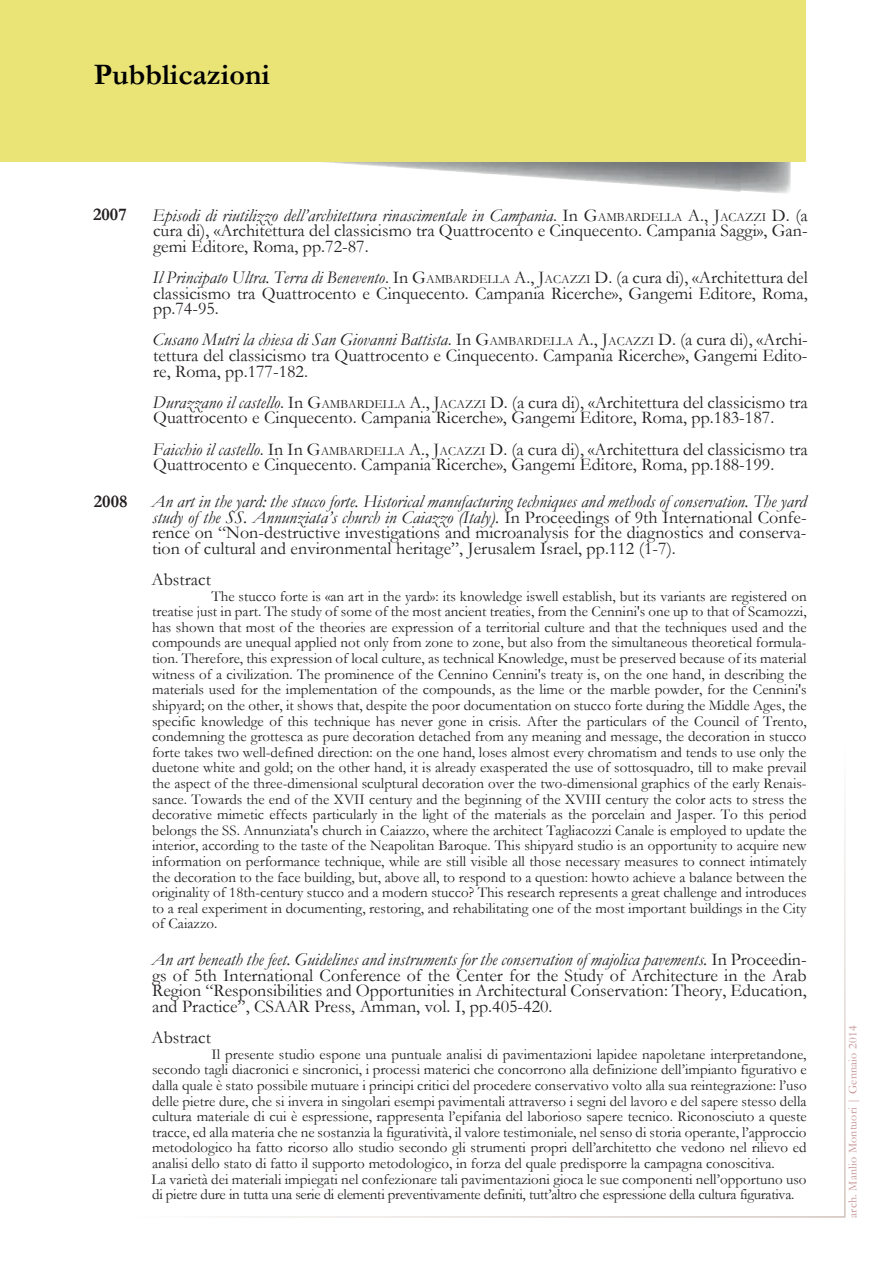
<style>
.page{position:relative;width:893px;height:1263px;background:#fff}
.page>*{position:absolute;margin:0;border:0;box-sizing:border-box;transform-origin:0 0}
.t1{font:700 30px "Garamond";color:#000}
.t2{font:18px/15.6px "Garamond";color:#231f20;text-align:justify}
.t3{font:700 18px "Garamond";color:#231f20}
.t4{font:15px/15.6px "Garamond";color:#231f20;text-align:justify}
.t5{font:12px "Garamond";letter-spacing:.02em;color:#c49192}
.s1{font-style:italic}
.s2{font-size:12.6px}
</style>
<div class="page">
<svg style="left:0;top:0;width:806px;height:194px;background:#e8e388"></svg>
<svg style="left:221px;top:796px;width:625px;height:422px"></svg>
<h1 class="t1" style="left:94px;top:57px;width:178px">Pubblicazioni</h1>
<p class="t3" style="left:93px;top:204px;width:35px">2007</p>
<p class="t2" style="left:153px;top:207px;width:657px"><span class="s1">Episodi di riutilizzo dell’architettura rinascimentale in Campania</span>. In G<span class="s2">AMBARDELLA</span> A., J<span class="s2">ACAZZI</span> D. (a cura di), «Architettura del classicismo tra Quattrocento e Cinquecento. Campania Saggi», Gan&shy;gemi Editore, Roma, pp.72-87.</p>
<p class="t2" style="left:153px;top:269px;width:657px"><span class="s1">Il Principato Ultra. Terra di Benevento</span>. In G<span class="s2">AMBARDELLA</span> A., J<span class="s2">ACAZZI</span> D. (a cura di), «Architettura del classicismo tra Quattrocento e Cinquecento. Campania Ricerche», Gangemi Editore, Roma, pp.74-95.</p>
<p class="t2" style="left:153px;top:332px;width:657px"><span class="s1">Cusano Mutri la chiesa di San Giovanni Battista</span>. In G<span class="s2">AMBARDELLA</span> A., J<span class="s2">ACAZZI</span> D. (a cura di), «Archi&shy;tettura del classicismo tra Quattrocento e Cinquecento. Campania Ricerche», Gangemi Edito&shy;re, Roma, pp.177-182.</p>
<p class="t2" style="left:153px;top:394px;width:657px"><span class="s1">Durazzano il castello</span>. In G<span class="s2">AMBARDELLA</span> A., J<span class="s2">ACAZZI</span> D. (a cura di), «Architettura del classicismo tra<br>Quattrocento e Cinquecento. Campania Ricerche», Gangemi Editore, Roma, pp.183-187.</p>
<p class="t2" style="left:153px;top:441px;width:657px"><span class="s1">Faicchio il castello</span>. In In G<span class="s2">AMBARDELLA</span> A., J<span class="s2">ACAZZI</span> D. (a cura di), «Architettura del classicismo tra<br>Quattrocento e Cinquecento. Campania Ricerche», Gangemi Editore, Roma, pp.188-199.</p>
<p class="t3" style="left:94px;top:491px;width:35px">2008</p>
<p class="t2" style="left:152px;top:493px;width:657px"><span class="s1">An art in the yard: the stucco forte. Historical manufacturing techniques and methods of conservation. The yard study of the SS. Annunziata’s church in Caiazzo (Italy).</span> In Proceedings of 9th International Confe&shy;rence on “Non-destructive investigations and microanalysis for the diagnostics and conserva&shy;tion of cultural and environmental heritage”, Jerusalem Israel, pp.112 (1-7).</p>
<p class="t2" style="left:152px;top:571px;width:61px">Abstract</p>
<p class="t4" style="left:152px;top:588px;width:656px;text-indent:59px">The stucco forte is «an art in the yard»: its knowledge iswell establish, but its variants are registered on treatise just in part. The study of some of the most ancient treaties, from the Cennini's one up to that of Scamozzi, has shown that most of the theories are expression of a territorial culture and that the techniques used and the compounds are unequal applied not only from zone to zone, but also from the simultaneous theoretical formula&shy;tion. Therefore, this expression of local culture, as technical Knowledge, must be preserved because of its material witness of a civilization. The prominence of the Cennino Cennini's treaty is, on the one hand, in describing the materials used for the implementation of the compounds, as the lime or the marble powder, for the Cennini's shipyard; on the other, it shows that, despite the poor documentation on stucco forte during the Middle Ages, the specific knowledge of this technique has never gone in crisis. After the particulars of the Council of Trento, condemning the grottesca as pure decoration detached from any meaning and message, the decoration in stucco forte takes two well-defined direction: on the one hand, loses almost every chromatism and tends to use only the duetone white and gold; on the other hand, it is already exasperated the use of sottosquadro, till to make prevail the aspect of the three-dimensional sculptural decoration over the two-dimensional graphics of the early Renais&shy;sance. Towards the end of the XVII century and the beginning of the XVIII century the color acts to stress the decorative mimetic effects particularly in the light of the materials as the porcelain and Jasper. To this period belongs the SS. Annunziata's church in Caiazzo, where the architect Tagliacozzi Canale is employed to update the interior, according to the taste of the Neapolitan Baroque. This shipyard studio is an opportunity to acquire new information on performance technique, while are still visible all those necessary measures to connect intimately the decoration to the face building, but, above all, to respond to a question: howto achieve a balance between the originality of 18th-century stucco and a modern stucco? This research represents a great challenge and introduces to a real experiment in documenting, restoring, and rehabilitating one of the most important buildings in the City of Caiazzo.</p>
<p class="t2" style="left:152px;top:951px;width:657px"><span class="s1">An art beneath the feet. Guidelines and instruments for the conservation of majolica pavements.</span> In Proceedin&shy;gs of 5th International Conference of the Center for the Study of Architecture in the Arab Region “Responsibilities and Opportunities in Architectural Conservation: Theory, Education, and Practice”, CSAAR Press, Amman, vol. I, pp.405-420.</p>
<p class="t2" style="left:152px;top:1029px;width:61px">Abstract</p>
<p class="t4" style="left:152px;top:1046px;width:657px;text-align:left;text-indent:60px">Il presente studio espone una puntuale analisi di pavimentazioni lapidee napoletane interpretandone, secondo tagli diacronici e sincronici, i processi materici che concorrono alla definizione dell’impianto figurativo e dalla quale è stato possibile mutuare i principi critici del procedere conservativo volto alla sua reintegrazione: l’uso delle pietre dure, che si invera in singolari esempi pavimentali attraverso i segni del lavoro e del sapere stesso della cultura materiale di cui è espressione, rappresenta l’epifania del laborioso sapere tecnico. Riconosciuto a queste tracce, ed alla materia che ne sostanzia la figuratività, il valore testimoniale, nel senso di storia operante, l’approccio metodologico ha fatto ricorso allo studio secondo gli strumenti propri dell’architetto che vedono nel rilievo ed analisi dello stato di fatto il supporto metodologico, in forza del quale predisporre la campagna conoscitiva.<br>La varietà dei materiali impiegati nel confezionare tali pavimentazioni gioca le sue componenti nell’opportuno uso di pietre dure in tutta una serie di elementi preventivamente definiti, tutt’altro che espressione della cultura figurativa.</p>
<p class="t5" style="left:846px;top:1218px;width:193px;rotate:-90deg">arch. Manlio Montuori | Gennaio 2014</p>
</div>
